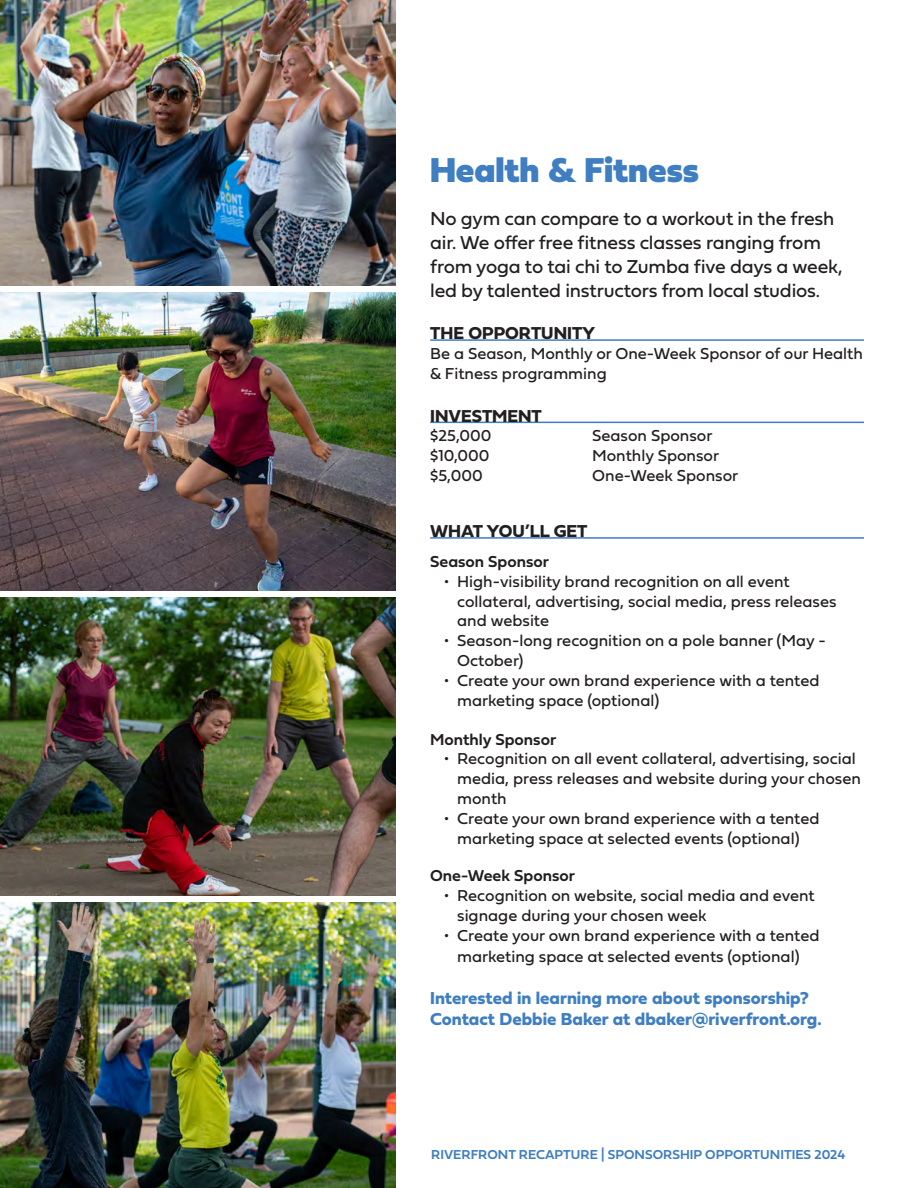
<style>
.page{position:relative;width:918px;height:1188px;background:#fff}
.page>*{position:absolute;margin:0;border:0;box-sizing:border-box;transform-origin:0 0}
.t1{font:36px "Fieldwork Geo Black";color:#3e7ec1}
.t2{font:19.5px/24px "Fieldwork Geo Regular";letter-spacing:-.01em;color:#231f20}
.t3{font:18px/21.6px "Fieldwork Geo Bold";color:#3e7ec1}
.Underline_Headers{font:18px "Fieldwork Geo Bold";color:#231f20}
.t4{font:16.5px/19.8px "Fieldwork Geo Regular";color:#231f20}
.t5{font:16.5px "Fieldwork Geo Demibold";color:#231f20}
.t6{font:13.5px "Fieldwork Geo Demibold";color:#3e7ec1}
</style>
<div class="page">
<img style="left:0;top:292px;width:396px;height:298px">
<hr style="left:430px;top:339px;width:434px;height:2px;background:#3e7ec1">
<hr style="left:430px;top:422px;width:434px;height:1px;background:#3e7ec1">
<hr style="left:430px;top:537px;width:434px;height:2px;background:#3e7ec1">
<img style="left:0;top:598px;width:396px;height:298px">
<img style="left:0;top:903px;width:396px;height:285px">
<img style="left:0;top:0;width:396px;height:285px">
<p class="t1" style="left:430px;top:137px;width:270px">Health &amp; Fitness</p>
<p class="t2" style="left:430px;top:205px;width:414px">No gym can compare to a workout in the fresh air. We offer free fitness classes ranging from from yoga to tai chi to Zumba five days a week, led by talented instructors from local studios.</p>
<p class="Underline_Headers" style="left:430px;top:319px;width:167px">THE OPPORTUNITY</p>
<p class="t4" style="left:430px;top:343px;width:434px">Be a Season, Monthly or One-Week Sponsor of our Health &amp; Fitness programming</p>
<p class="Underline_Headers" style="left:430px;top:401px;width:113px">INVESTMENT</p>
<p class="t4" style="left:430px;top:425px;width:63px">$25,000</p>
<p class="t4" style="left:592px;top:425px;width:122px">Season Sponsor</p>
<p class="t4" style="left:430px;top:445px;width:61px">$10,000</p>
<p class="t4" style="left:592px;top:445px;width:128px">Monthly Sponsor</p>
<p class="t4" style="left:430px;top:465px;width:54px">$5,000</p>
<p class="t4" style="left:592px;top:465px;width:148px">One-Week Sponsor</p>
<p class="Underline_Headers" style="left:430px;top:517px;width:159px">WHAT YOU’LL GET</p>
<p class="t5" style="left:430px;top:549px;width:120px">Season Sponsor</p>
<p class="t4" style="left:457px;top:571px;width:381px;text-indent:-14px">• High-visibility brand recognition on all event collateral, advertising, social media, press releases and website</p>
<p class="t4" style="left:457px;top:630px;width:370px;text-indent:-14px">• Season-long recognition on a pole banner (May -<br>October)</p>
<p class="t4" style="left:457px;top:670px;width:364px;text-indent:-14px">• Create your own brand experience with a tented marketing space (optional)</p>
<p class="t5" style="left:430px;top:726px;width:128px">Monthly Sponsor</p>
<p class="t4" style="left:457px;top:748px;width:405px;text-indent:-14px">• Recognition on all event collateral, advertising, social media, press releases and website during your chosen month</p>
<p class="t4" style="left:444px;top:808px;width:377px;text-align:center">• Create your own brand experience with a tented marketing space at selected events (optional)</p>
<p class="t5" style="left:430px;top:863px;width:146px">One-Week Sponsor</p>
<p class="t4" style="left:457px;top:885px;width:359px;text-indent:-14px">• Recognition on website, social media and event signage during your chosen week</p>
<p class="t4" style="left:444px;top:924px;width:377px;line-height:20.7px;text-align:center">• Create your own brand experience with a tented marketing space at selected events (optional)</p>
<p class="t3" style="left:430px;top:986px;width:393px">Interested in learning more about sponsorship?<br>Contact Debbie Baker at dbaker@riverfront.org.</p>
<p class="t6" style="left:431px;top:1144px;width:416px">RIVERFRONT RECAPTURE | SPONSORSHIP OPPORTUNITIES 2024</p>
</div>
